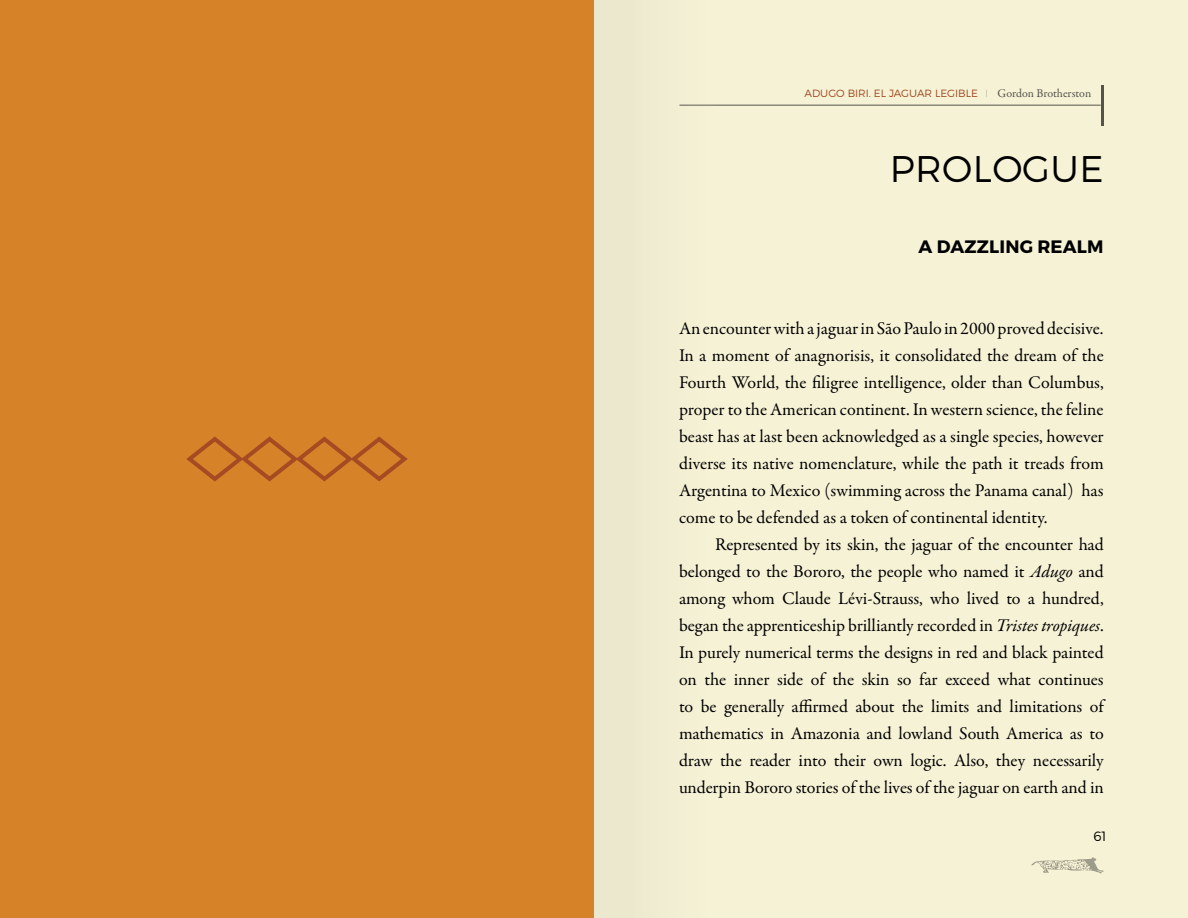
<style>
.page{position:relative;width:1188px;height:918px;background:#fff}
.page>*{position:absolute;margin:0;border:0;box-sizing:border-box;transform-origin:0 0}
.t1{font:300 37.05px "Montserrat";letter-spacing:.01em;color:#000}
.t2{font:18px/27px "Garamond Premr Pro";letter-spacing:-.005em;color:#000;text-align:justify}
.t3{font:700 18px "Montserrat";letter-spacing:.01em;color:#000}
.t4{font:300 13.5px "Montserrat";color:#000}
.t5{font:300 10.5px "Montserrat";color:#a44b24}
.s1{font-weight:100;color:#58595b}
.s2{font-family:"Garamond Premr Pro";font-weight:400;font-size:12px;color:#58595b}
.s3{font-style:italic}
</style>
<div class="page">
<div style="left:594px;top:0;width:594px;height:918px;background:#f6f2d6"></div>
<div style="left:0;top:0;width:594px;height:918px;background:#d68228"></div>
<svg style="left:186px;top:436px;width:222px;height:46px"></svg>
<p class="t5" style="left:804px;top:87px;width:288px">ADUGO BIRI. EL JAGUAR LEGIBLE <span class="s1">I</span> <span class="s2">Gordon Brotherston</span></p>
<h1 class="t1" style="left:890px;top:146px;width:215px">PROLOGUE</h1>
<p class="t3" style="left:919px;top:236px;width:186px">A DAZZLING REALM</p>
<p class="t2" style="left:679px;top:315px;width:426px">An encounter with a jaguar in São Paulo in 2000 proved decisive.<br>In a moment of anagnorisis, it consolidated the dream of the Fourth World, the filigree intelligence, older than Columbus, proper to the American continent. In western science, the feline beast has at last been acknowledged as a single species, however diverse its native nomenclature, while the path it treads from Argentina to Mexico (swimming across the Panama canal) has come to be defended as a token of continental identity.</p>
<p class="t2" style="left:679px;top:531px;width:428px;text-indent:36px">Represented by its skin, the jaguar of the encounter had belonged to the Bororo, the people who named it <span class="s3">Adugo</span> and among whom Claude Lévi-Strauss, who lived to a hundred, began the apprenticeship brilliantly recorded in <span class="s3">Tristes tropiques</span>.<br>In purely numerical terms the designs in red and black painted on the inner side of the skin so far exceed what continues to be generally affirmed about the limits and limitations of mathematics in Amazonia and lowland South America as to draw the reader into their own logic. Also, they necessarily underpin Bororo stories of the lives of the jaguar on earth and in</p>
<p class="t4" style="left:1093px;top:828px;width:15px">61</p>
</div>
